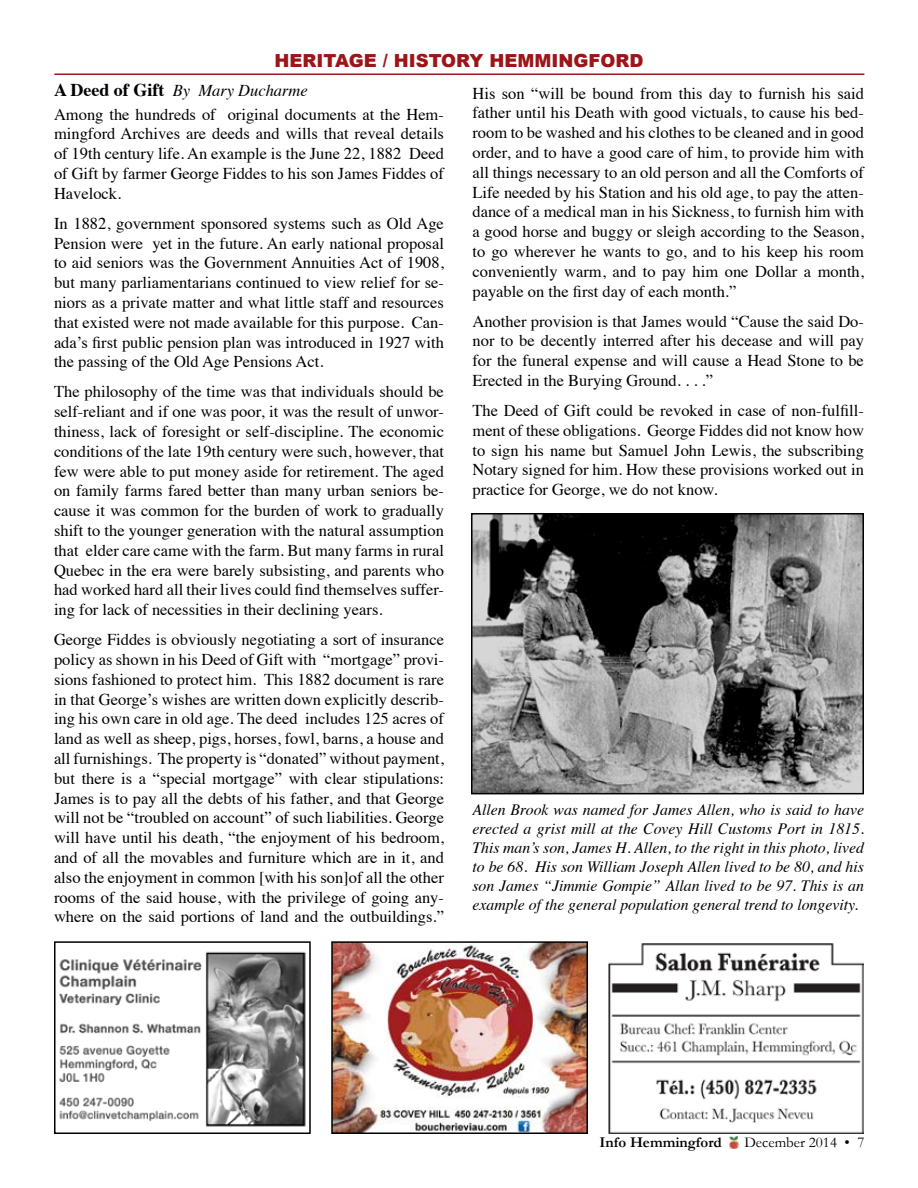
<style>
.page{position:relative;width:918px;height:1188px;background:#fff}
.page>*{position:absolute;margin:0;border:0;box-sizing:border-box;transform-origin:0 0}
.t1{font:900 18px "Arial";color:#9c1519}
.t2{font:16.5px/19.8px "Times";color:#000;text-align:justify}
.t3{font:italic 15.75px/18.9px "Times";color:#000;text-align:justify}
.t4{font:700 15px "Garamond";color:#000}
.t5{font:15px "Garamond";color:#000}
.s1{font-weight:700;font-size:18px}
.s2{font-style:italic}
</style>
<div class="page">
<svg style="left:730px;top:1136px;width:9px;height:12px"></svg>
<img style="left:609px;top:943px;width:255px;height:191px">
<hr style="left:54px;top:74px;width:810px;height:1px;background:#9c1519">
<img style="left:334px;top:944px;width:251px;height:187px">
<div style="left:331px;top:941px;width:257px;height:193px;border:2px solid #000"></div>
<img style="left:59px;top:951px;width:247px;height:176px">
<div style="left:54px;top:941px;width:257px;height:193px;border:2px solid #000"></div>
<img style="left:474px;top:516px;width:387px;height:275px">
<div style="left:471px;top:513px;width:393px;height:281px;border:2px solid #000"></div>
<p class="t1" style="left:274px;top:48px;width:371px">HERITAGE / HISTORY HEMMINGFORD</p>
<p class="t2" style="left:54px;top:77px;width:391px;line-height:24px"><span class="s1">A Deed of Gift</span> <span class="s2">By Mary Ducharme<br></span>Among the hundreds of original documents at the Hem-</p>
<p class="t2" style="left:54px;top:122px;width:392px">mingford Archives are deeds and wills that reveal details of 19th century life. An example is the June 22, 1882 Deed of Gift by farmer George Fiddes to his son James Fiddes of Havelock.</p>
<p class="t2" style="left:54px;top:212px;width:392px">In 1882, government sponsored systems such as Old Age Pension were yet in the future. An early national proposal to aid seniors was the Government Annuities Act of 1908, but many parliamentarians continued to view relief for se&shy;niors as a private matter and what little staff and resources that existed were not made available for this purpose. Can&shy;ada’s first public pension plan was introduced in 1927 with the passing of the Old Age Pensions Act.</p>
<p class="t2" style="left:54px;top:380px;width:392px">The philosophy of the time was that individuals should be self-reliant and if one was poor, it was the result of unwor&shy;thiness, lack of foresight or self-discipline. The economic conditions of the late 19th century were such, however, that few were able to put money aside for retirement. The aged on family farms fared better than many urban seniors be&shy;cause it was common for the burden of work to gradually shift to the younger generation with the natural assumption that elder care came with the farm. But many farms in rural Quebec in the era were barely subsisting, and parents who had worked hard all their lives could find themselves suffer&shy;ing for lack of necessities in their declining years.</p>
<p class="t2" style="left:54px;top:628px;width:392px">George Fiddes is obviously negotiating a sort of insurance policy as shown in his Deed of Gift with “mortgage” provi&shy;sions fashioned to protect him. This 1882 document is rare in that George’s wishes are written down explicitly describ&shy;ing his own care in old age. The deed includes 125 acres of land as well as sheep, pigs, horses, fowl, barns, a house and all furnishings. The property is “donated” without payment, but there is a “special mortgage” with clear stipulations:<br>James is to pay all the debts of his father, and that George will not be “troubled on account” of such liabilities. George will have until his death, “the enjoyment of his bedroom, and of all the movables and furniture which are in it, and also the enjoyment in common [with his son]of all the other rooms of the said house, with the privilege of going any&shy;where on the said portions of land and the outbuildings.”</p>
<p class="t2" style="left:472px;top:82px;width:393px">His son “will be bound from this day to furnish his said father until his Death with good victuals, to cause his bed&shy;room to be washed and his clothes to be cleaned and in good order, and to have a good care of him, to provide him with all things necessary to an old person and all the Comforts of Life needed by his Station and his old age, to pay the atten&shy;dance of a medical man in his Sickness, to furnish him with a good horse and buggy or sleigh according to the Season, to go wherever he wants to go, and to his keep his room conveniently warm, and to pay him one Dollar a month, payable on the first day of each month.”</p>
<p class="t2" style="left:472px;top:310px;width:393px">Another provision is that James would “Cause the said Do&shy;nor to be decently interred after his decease and will pay for the funeral expense and will cause a Head Stone to be Erected in the Burying Ground. . . .”</p>
<p class="t2" style="left:472px;top:399px;width:393px">The Deed of Gift could be revoked in case of non-fulfill&shy;ment of these obligations. George Fiddes did not know how to sign his name but Samuel John Lewis, the subscribing Notary signed for him. How these provisions worked out in practice for George, we do not know.</p>
<p class="t3" style="left:472px;top:799px;width:393px">Allen Brook was named for James Allen, who is said to have erected a grist mill at the Covey Hill Customs Port in 1815.<br>This man’s son, James H. Allen, to the right in this photo, lived to be 68. His son William Joseph Allen lived to be 80, and his son James “Jimmie Gompie” Allan lived to be 97. This is an example of the general population general trend to longevity.</p>
<p class="t4" style="left:600px;top:1133px;width:124px">Info Hemmingford</p>
<p class="t5" style="left:744px;top:1133px;width:122px">December 2014 • 7</p>
</div>
